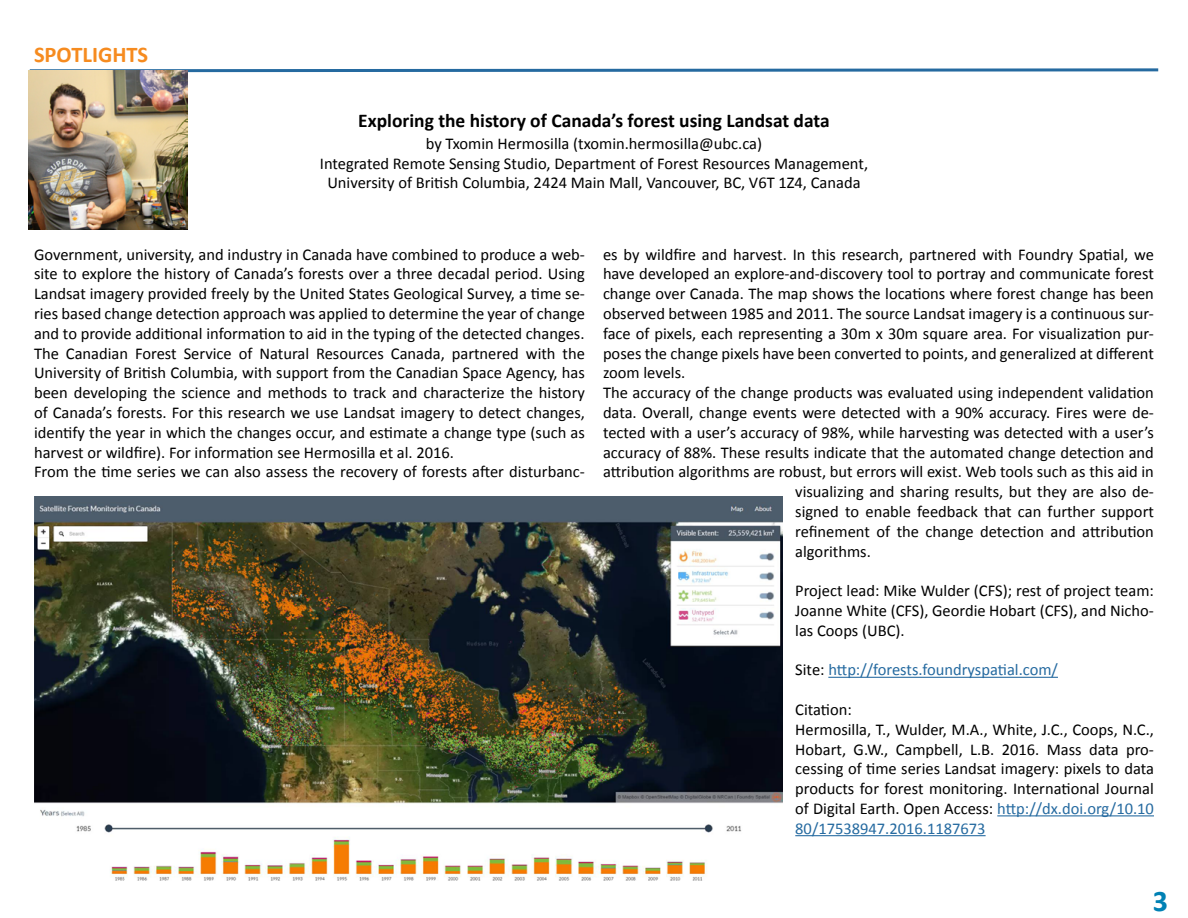
<style>
.page{position:relative;width:1188px;height:918px;background:#fff}
.page>*{position:absolute;margin:0;border:0;box-sizing:border-box;transform-origin:0 0}
.t1{font:700 30px "Calibri";color:#0081b4}
.t2{font:700 22.5px "Calibri";color:#f68b1f}
.t3{font:700 19.5px "Calibri";color:#000}
.t4{font:16.5px/19.8px "Calibri";color:#000}
.t5{font:16.5px "Calibri";color:#256aa0}
.s1{color:#000}
.s2{color:#256aa0}
</style>
<div class="page">
<svg style="left:28px;top:68px;width:1131px;height:6px"></svg>
<hr style="left:828px;top:677px;width:230px;height:1px;background:#256aa0">
<hr style="left:997px;top:815px;width:157px;height:1px;background:#256aa0">
<hr style="left:795px;top:835px;width:191px;height:1px;background:#256aa0">
<img style="left:29px;top:71px;width:158px;height:158px">
<img style="left:34px;top:496px;width:749px;height:385px">
<h2 class="t2" style="left:34px;top:40px;width:116px">SPOTLIGHTS</h2>
<p class="t3" style="left:358px;top:108px;width:473px">Exploring the history of Canada’s forest using Landsat data</p>
<p class="t4" style="left:320px;top:133px;width:550px;text-align:center">by Txomin Hermosilla (txomin.hermosilla@ubc.ca)<br>Integrated Remote Sensing Studio, Department of Forest Resources Management,<br>University of British Columbia, 2424 Main Mall, Vancouver, BC, V6T 1Z4, Canada</p>
<p class="t4" style="left:34px;top:244px;width:552px">Government, university, and industry in Canada have combined to produce a web&shy;site to explore the history of Canada’s forests over a three decadal period. Using Landsat imagery provided freely by the United States Geological Survey, a time se&shy;ries based change detection approach was applied to determine the year of change and to provide additional information to aid in the typing of the detected changes.<br>The Canadian Forest Service of Natural Resources Canada, partnered with the University of British Columbia, with support from the Canadian Space Agency, has been developing the science and methods to track and characterize the history of Canada’s forests. For this research we use Landsat imagery to detect changes, identify the year in which the changes occur, and estimate a change type (such as harvest or wildfire). For information see Hermosilla et al. 2016.<br>From the time series we can also assess the recovery of forests after disturbanc-</p>
<p class="t4" style="left:603px;top:244px;width:552px">es by wildfire and harvest. In this research, partnered with Foundry Spatial, we</p>
<p class="t4" style="left:603px;top:264px;width:552px">have developed an explore-and-discovery tool to portray and communicate forest</p>
<p class="t4" style="left:603px;top:284px;width:552px">change over Canada. The map shows the locations where forest change has been</p>
<p class="t4" style="left:603px;top:304px;width:552px">observed between 1985 and 2011. The source Landsat imagery is a continuous sur-</p>
<p class="t4" style="left:603px;top:324px;width:552px">face of pixels, each representing a 30m x 30m square area. For visualization pur-</p>
<p class="t4" style="left:603px;top:343px;width:552px">poses the change pixels have been converted to points, and generalized at different</p>
<p class="t4" style="left:603px;top:363px;width:84px">zoom levels.</p>
<p class="t4" style="left:603px;top:383px;width:552px">The accuracy of the change products was evaluated using independent validation</p>
<p class="t4" style="left:603px;top:403px;width:552px">data. Overall, change events were detected with a 90% accuracy. Fires were de-</p>
<p class="t4" style="left:603px;top:423px;width:552px">tected with a user’s accuracy of 98%, while harvesting was detected with a user’s</p>
<p class="t4" style="left:603px;top:442px;width:552px">accuracy of 88%. These results indicate that the automated change detection and</p>
<p class="t4" style="left:603px;top:462px;width:552px">attribution algorithms are robust, but errors will exist. Web tools such as this aid in</p>
<p class="t4" style="left:795px;top:482px;width:360px">visualizing and sharing results, but they are also de-</p>
<p class="t4" style="left:795px;top:502px;width:360px">signed to enable feedback that can further support</p>
<p class="t4" style="left:795px;top:522px;width:360px">refinement of the change detection and attribution</p>
<p class="t4" style="left:795px;top:541px;width:77px">algorithms.</p>
<p class="t4" style="left:795px;top:581px;width:360px;text-align:justify">Project lead: Mike Wulder (CFS); rest of project team:<br>Joanne White (CFS), Geordie Hobart (CFS), and Nicho&shy;las Coops (UBC).</p>
<p class="t5" style="left:795px;top:660px;width:264px"><span class="s1">Site:</span> http://forests.foundryspatial.com/</p>
<p class="t4" style="left:795px;top:700px;width:360px">Citation:<br>Hermosilla, T., Wulder, M.A., White, J.C., Coops, N.C., Hobart, G.W., Campbell, L.B. 2016. Mass data pro&shy;cessing of time series Landsat imagery: pixels to data products for forest monitoring. International Journal of Digital Earth. Open Access: <span class="s2">http://dx.doi.org/10.10<br>80/17538947.2016.1187673</span></p>
<h1 class="t1" style="left:1153px;top:882px;width:17px">3</h1>
</div>
